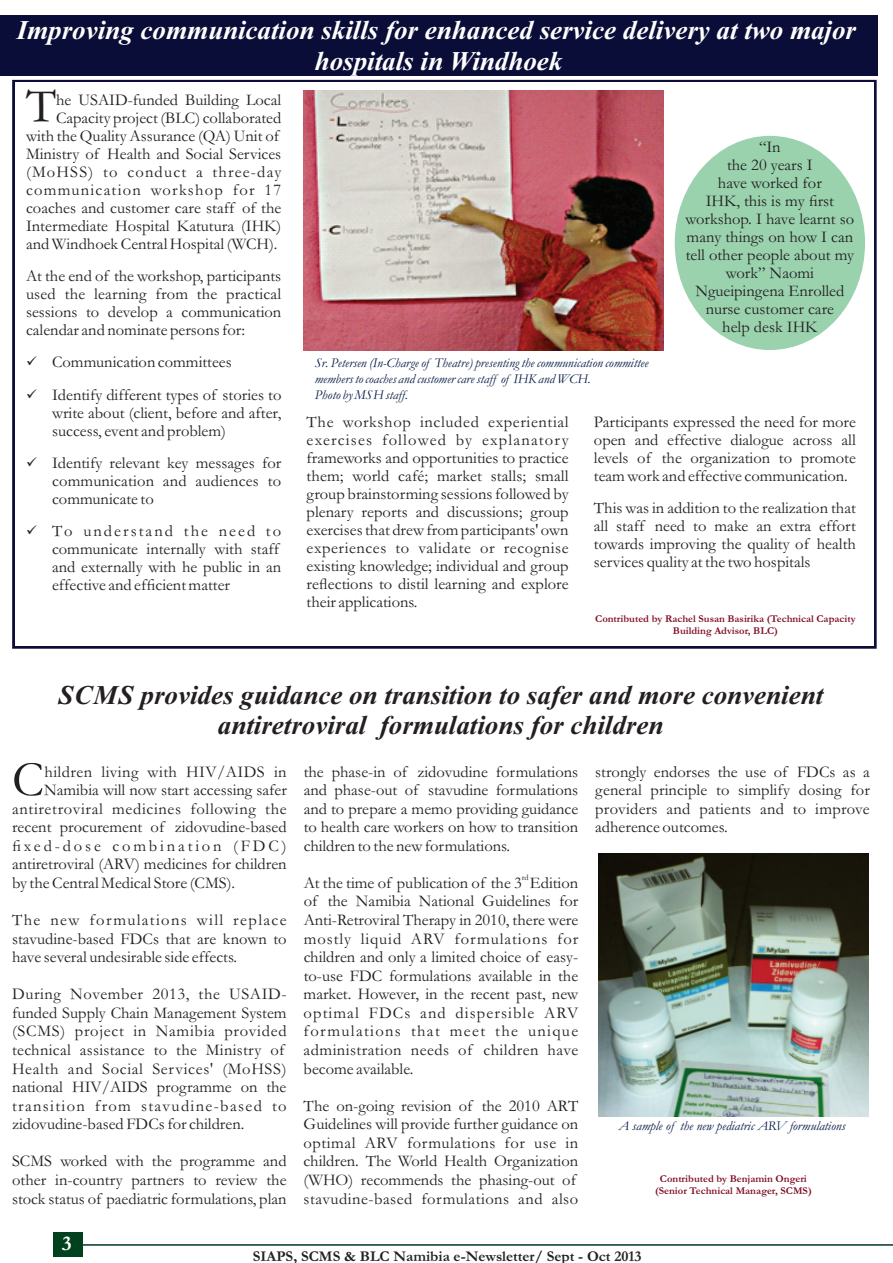
<style>
.page{position:relative;width:893px;height:1263px;background:#fff}
.page>*{position:absolute;margin:0;border:0;box-sizing:border-box;transform-origin:0 0}
.t1{font:50.25px "Garamond";color:#231f20}
.t2{font:48.75px "Garamond";color:#231f20}
.t3{font:italic 700 27px/29.8px "Times New Roman";color:#231f20;text-align:center}
.t4{font:italic 700 27px/30.3px "Times New Roman";color:#fff;text-align:center}
.t5{font:700 21px "Garamond";color:#fff}
.t6{font:16.5px/18px "Garamond";color:#231f20;text-align:justify}
.t7{font:16.5px/18.6px "Garamond";letter-spacing:.02em;color:#231f20}
.t8{font:16.5px "Garamond";letter-spacing:.03em;color:#231f20}
.t9{font:700 15px "Garamond";color:#231f20}
.t10{font:italic 13.5px/15.1px "Garamond";color:#041945}
.t11{font:700 10.5px/11.9px "Garamond";color:#800f27;text-align:center}
.t12{font:8.25px "Garamond";color:#231f20}
</style>
<div class="page">
<hr style="left:82px;top:1244px;width:811px;height:2px;background:#01371f">
<div style="left:53px;top:1232px;width:29px;height:24px;background:#01411e"></div>
<div style="left:0;top:15px;width:877px;height:61px;background:#0a0d37"></div>
<img style="left:303px;top:91px;width:360px;height:259px">
<div style="left:675px;top:136px;width:190px;height:214px;background:#9ad2ae;border-radius:50%"></div>
<img style="left:598px;top:853px;width:270px;height:263px">
<h3 class="t4" style="left:17px;top:18px;width:841px">Improving communication skills for enhanced service delivery at two major hospitals in Windhoek</h3>
<h2 class="t2" style="left:26px;top:90px;width:31px">T</h2>
<p class="t6" style="left:26px;top:93px;width:257px;text-align:right">he USAID-funded Building Local Capacity project (BLC) collaborated with the Quality Assurance (QA) Unit of Ministry of Health and Social Services (MoHSS) to conduct a three-day communication workshop for 17 coaches and customer care staff of the Intermediate Hospital Katutura (IHK) and Windhoek Central Hospital (WCH).</p>
<p class="t6" style="left:26px;top:269px;width:257px">At the end of the workshop, participants used the learning from the practical sessions to develop a communication calendar and nominate persons for:</p>
<p class="t6" style="left:26px;top:355px;width:207px">✓ Communication committees</p>
<p class="t6" style="left:52px;top:387px;width:231px;text-indent:-26px">✓ Identify different types of stories to write about (client, before and after, success, event and problem)</p>
<p class="t6" style="left:52px;top:456px;width:231px;text-indent:-26px">✓ Identify relevant key messages for communication and audiences to communicate to</p>
<p class="t6" style="left:52px;top:524px;width:231px;text-align:left;text-indent:-26px">✓ To understand the need to communicate internally with staff and externally with he public in an effective and efficient matter</p>
<p class="t10" style="left:315px;top:357px;width:335px">Sr. Petersen (In-Charge of Theatre) presenting the communication committee members to coaches and customer care staff of IHK and WCH.</p>
<p class="t10" style="left:315px;top:389px;width:95px">Photo by MSH staff.</p>
<p class="t6" style="left:685px;top:140px;width:170px;text-align:center">“In<br>the 20 years I<br>have worked for<br>IHK, this is my first workshop. I have learnt so many things on how I can tell other people about my work” Naomi<br>Ngueipingena Enrolled nurse customer care<br>help desk IHK</p>
<p class="t6" style="left:307px;top:414px;width:264px">The workshop included experiential exercises followed by explanatory frameworks and opportunities to practice them; world café; market stalls; small group brainstorming sessions followed by plenary reports and discussions; group exercises that drew from participants' own experiences to validate or recognise existing knowledge; individual and group reflections to distil learning and explore their applications.</p>
<p class="t6" style="left:594px;top:414px;width:263px">Participants expressed the need for more open and effective dialogue across all levels of the organization to promote team work and effective communication.</p>
<p class="t6" style="left:594px;top:501px;width:263px">This was in addition to the realization that all staff need to make an extra effort towards improving the quality of health services quality at the two hospitals</p>
<p class="t11" style="left:595px;top:614px;width:262px">Contributed by Rachel Susan Basirika (Technical Capacity<br>Building Advisor, BLC)</p>
<h3 class="t3" style="left:59px;top:683px;width:766px">SCMS provides guidance on transition to safer and more convenient antiretroviral formulations for children</h3>
<h1 class="t1" style="left:12px;top:762px;width:33px">C</h1>
<p class="t8" style="left:45px;top:766px;width:244px">hildren living with HIV/AIDS in</p>
<p class="t6" style="left:12px;top:782px;width:276px;line-height:18.6px;text-indent:32px">Namibia will now start accessing safer antiretroviral medicines following the recent procurement of zidovudine-based fixed-dose combination (FDC) antiretroviral (ARV) medicines for children by the Central Medical Store (CMS).</p>
<p class="t6" style="left:12px;top:912px;width:276px;line-height:18.6px">The new formulations will replace stavudine-based FDCs that are known to have several undesirable side effects.</p>
<p class="t7" style="left:12px;top:987px;width:276px">During November 2013, the USAID&shy;funded Supply Chain Management System (SCMS) project in Namibia provided technical assistance to the Ministry of Health and Social Services' (MoHSS) national HIV/AIDS programme on the transition from stavudine-based to zidovudine-based FDCs for children.</p>
<p class="t6" style="left:12px;top:1154px;width:276px;line-height:18.6px">SCMS worked with the programme and other in-country partners to review the stock status of paediatric formulations, plan</p>
<p class="t6" style="left:304px;top:764px;width:276px;line-height:18.6px">the phase-in of zidovudine formulations and phase-out of stavudine formulations and to prepare a memo providing guidance to health care workers on how to transition children to the new formulations.</p>
<p class="t12" style="left:522px;top:874px;width:8px">rd</p>
<p class="t6" style="left:304px;top:875px;width:276px;line-height:18.6px">At the time of publication of the 3 Edition of the Namibia National Guidelines for Anti-Retroviral Therapy in 2010, there were mostly liquid ARV formulations for children and only a limited choice of easy&shy;to-use FDC formulations available in the market. However, in the recent past, new optimal FDCs and dispersible ARV formulations that meet the unique administration needs of children have become available.</p>
<p class="t6" style="left:304px;top:1098px;width:276px;line-height:18.6px;text-align:left">The on-going revision of the 2010 ART Guidelines will provide further guidance on optimal ARV formulations for use in children. The World Health Organization (WHO) recommends the phasing-out of stavudine-based formulations and also</p>
<p class="t6" style="left:595px;top:764px;width:276px;line-height:18.6px">strongly endorses the use of FDCs as a general principle to simplify dosing for providers and patients and to improve adherence outcomes.</p>
<p class="t10" style="left:619px;top:1119px;width:228px">A sample of the new pediatric ARV formulations</p>
<p class="t11" style="left:655px;top:1174px;width:158px">Contributed by Benjamin Ongeri (Senior Technical Manager, SCMS)</p>
<p class="t5" style="left:62px;top:1237px;width:11px">3</p>
<p class="t9" style="left:253px;top:1251px;width:390px">SIAPS, SCMS &amp; BLC Namibia e-Newsletter/ Sept - Oct 2013</p>
</div>
